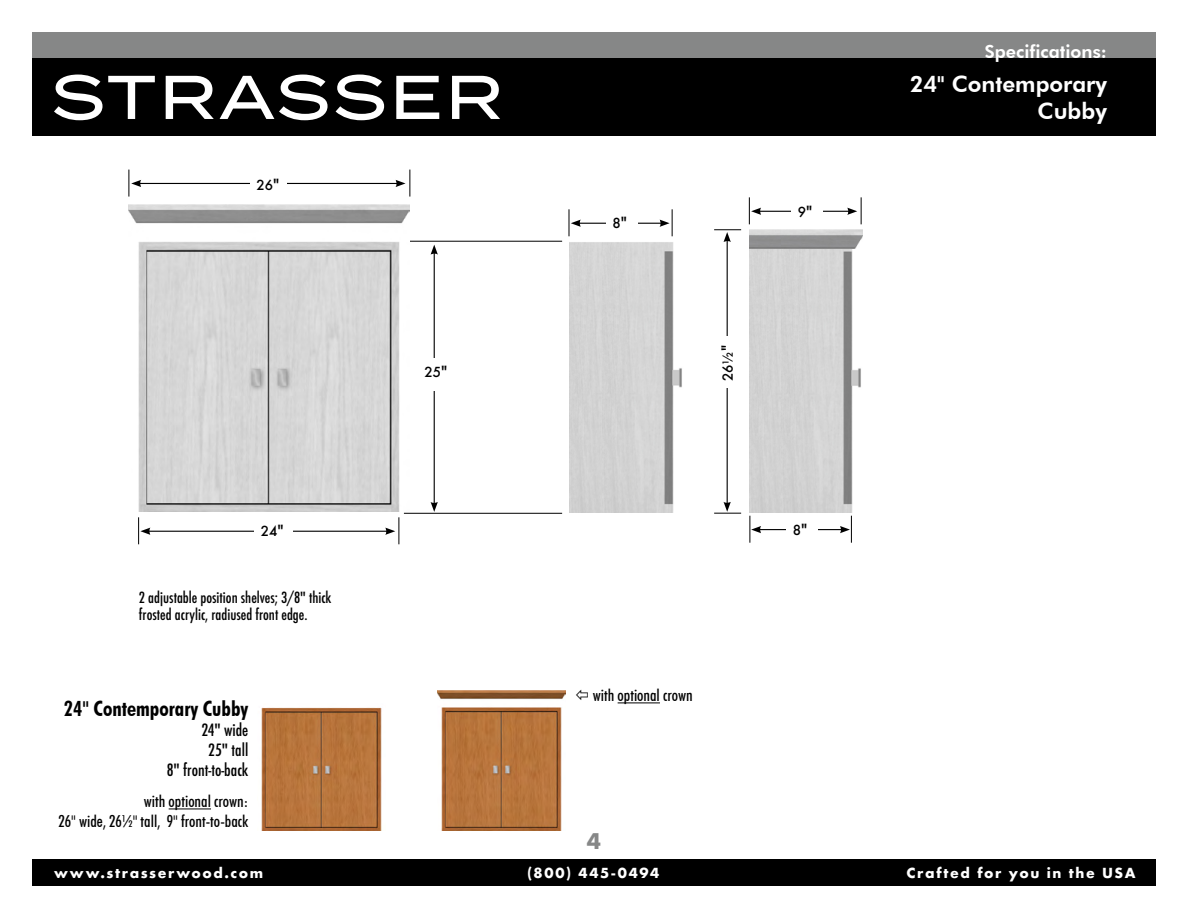
<style>
.page{position:relative;width:1188px;height:918px;background:#fff}
.page>*{position:absolute;margin:0;border:0;box-sizing:border-box;transform-origin:0 0}
.t1{font:800 22.5px/27px "Futura BT";color:#fff;text-align:right}
.t2{font:700 condensed 21px "Futura BT";color:#000}
.t3{font:700 21px "Futura";color:#868787}
.t4{font:800 18px "Futura BT";color:#fff}
.t5{font:500 condensed 16.5px/19.8px "Futura BT";color:#000;text-align:right}
.t6{font:500 condensed 16.5px/19.8px "Futura";color:#000;text-align:right}
.t7{font:500 condensed 15px/16.5px "Futura";color:#000}
.t8{font:700 13.5px "Futura";letter-spacing:.12em;color:#fff}
.t9{font:500 13.5px "Futura";color:#000}
.s1{font-size:15px}
</style>
<div class="page">
<div style="left:32px;top:32px;width:1124px;height:27px;background:#868787"></div>
<div style="left:32px;top:59px;width:1124px;height:77px;background:#000"></div>
<div style="left:32px;top:859px;width:1124px;height:27px;background:#000"></div>
<svg style="left:54px;top:75px;width:101px;height:45px"></svg>
<svg style="left:166px;top:76px;width:48px;height:43px"></svg>
<svg style="left:220px;top:75px;width:108px;height:45px"></svg>
<svg style="left:336px;top:75px;width:48px;height:45px"></svg>
<svg style="left:396px;top:76px;width:43px;height:43px"></svg>
<svg style="left:452px;top:76px;width:48px;height:43px"></svg>
<hr style="left:169px;top:808px;width:42px;height:1px;background:#000">
<hr style="left:139px;top:183px;width:259px;height:1px;background:#000">
<div style="left:250px;top:171px;width:37px;height:33px;background:#fff"></div>
<svg style="left:129px;top:170px;width:12px;height:27px"></svg>
<hr style="left:404px;top:241px;width:158px;height:1px;background:#000">
<hr style="left:404px;top:513px;width:158px;height:1px;background:#000">
<hr style="left:434px;top:252px;width:1px;height:252px;background:#000">
<svg style="left:431px;top:502px;width:7px;height:10px"></svg>
<svg style="left:431px;top:245px;width:7px;height:10px"></svg>
<div style="left:418px;top:358px;width:37px;height:32px;background:#fff"></div>
<hr style="left:148px;top:531px;width:240px;height:1px;background:#000">
<svg style="left:385px;top:517px;width:15px;height:27px"></svg>
<svg style="left:138px;top:517px;width:12px;height:27px"></svg>
<hr style="left:727px;top:240px;width:1px;height:264px;background:#000">
<svg style="left:714px;top:502px;width:27px;height:12px"></svg>
<svg style="left:714px;top:229px;width:27px;height:13px"></svg>
<div style="left:714px;top:337px;width:32px;height:51px;background:#fff"></div>
<svg style="left:396px;top:170px;width:15px;height:27px"></svg>
<div style="left:254px;top:517px;width:39px;height:33px;background:#fff"></div>
<hr style="left:578px;top:223px;width:84px;height:1px;background:#000">
<svg style="left:660px;top:209px;width:13px;height:27px"></svg>
<div style="left:606px;top:209px;width:32px;height:32px;background:#fff"></div>
<svg style="left:569px;top:209px;width:12px;height:27px"></svg>
<hr style="left:759px;top:211px;width:91px;height:1px;background:#000">
<svg style="left:847px;top:197px;width:15px;height:27px"></svg>
<div style="left:791px;top:198px;width:32px;height:30px;background:#fff"></div>
<svg style="left:749px;top:197px;width:12px;height:27px"></svg>
<hr style="left:759px;top:529px;width:83px;height:1px;background:#000">
<svg style="left:840px;top:516px;width:12px;height:27px"></svg>
<div style="left:786px;top:515px;width:32px;height:32px;background:#fff"></div>
<svg style="left:750px;top:516px;width:11px;height:27px"></svg>
<img style="left:261px;top:707px;width:121px;height:124px">
<img style="left:437px;top:691px;width:128px;height:140px">
<img style="left:129px;top:204px;width:281px;height:308px">
<img style="left:603px;top:242px;width:79px;height:270px">
<img style="left:781px;top:248px;width:80px;height:264px">
<img style="left:781px;top:230px;width:81px;height:18px">
<hr style="left:618px;top:702px;width:42px;height:1px;background:#000">
<p class="t9" style="left:257px;top:176px;width:24px">26<span class="s1">"</span></p>
<p class="t9" style="left:261px;top:521px;width:24px">24<span class="s1">"</span></p>
<p class="t7" style="left:139px;top:589px;width:194px">2 adjustable position shelves; 3/8" thick frosted acrylic, radiused front edge.</p>
<h2 class="t2" style="left:64px;top:696px;width:186px">24" Contemporary Cubby</h2>
<p class="t6" style="left:167px;top:720px;width:83px">24" wide<br>25" tall<br>8" front-to-back</p>
<p class="t5" style="left:58px;top:791px;width:192px">with optional crown:<br>26" wide, 26½" tall, 9" front-to-back</p>
<p class="t9" style="left:424px;top:363px;width:24px">25<span class="s1">"</span></p>
<p class="t9" style="left:613px;top:214px;width:16px">8<span class="s1">"</span></p>
<p class="t9" style="left:719px;top:381px;width:37px;rotate:-90deg">26½<span class="s1">"</span></p>
<p class="t9" style="left:798px;top:202px;width:16px">9<span class="s1">"</span></p>
<p class="t9" style="left:793px;top:520px;width:16px">8<span class="s1">"</span></p>
<p class="t5" style="left:593px;top:685px;width:102px">with optional crown</p>
<h2 class="t3" style="left:587px;top:826px;width:16px">4</h2>
<p class="t4" style="left:985px;top:41px;width:124px">Specifications:</p>
<h1 class="t1" style="left:910px;top:70px;width:199px">24" Contemporary<br>Cubby</h1>
<p class="t8" style="left:54px;top:863px;width:211px">www.strasserwood.com</p>
<p class="t8" style="left:527px;top:863px;width:134px">(800) 445-0494</p>
<p class="t8" style="left:906px;top:863px;width:231px">Crafted for you in the USA</p>
</div>
